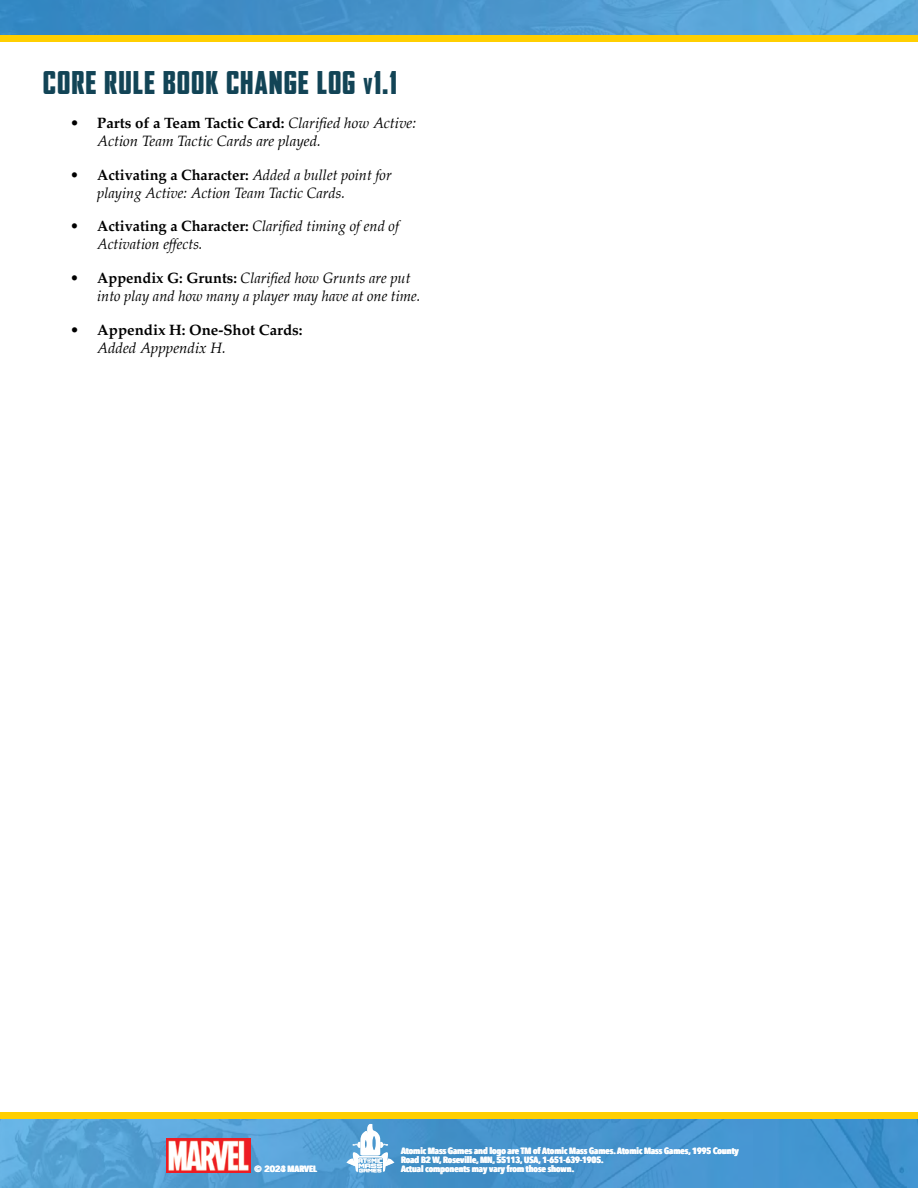
<style>
.page{position:relative;width:918px;height:1188px;background:#fff}
.page>*{position:absolute;margin:0;border:0;box-sizing:border-box;transform-origin:0 0}
.t1{font:900 condensed 30px "Agency FB";letter-spacing:.05em;color:#124456;scale:1.06 1}
.t2{font:italic 15px/18px "Palatino";color:#000}
.t3{font:700 15px/18px "Palatino";color:#000}
.t4{font:700 9px/9px "Avenir Next Condensed";color:#fff}
.t5{font:900 9px "Avenir";color:#fff}
.s1{font-size:21px}
.s2{font-style:normal}
.s3{font-weight:700;font-style:normal}
.s4{font-weight:400}
.s5{font-weight:400;font-style:italic}
.s6{font-family:"Avenir";font-weight:900}
</style>
<div class="page">
<img style="left:0;top:0;width:918px;height:35px">
<div style="left:0;top:35px;width:918px;height:7px;background:#ffcf01"></div>
<img style="left:0;top:1119px;width:918px;height:69px">
<div style="left:0;top:1112px;width:918px;height:7px;background:#ffcf01"></div>
<svg style="left:346px;top:1124px;width:48px;height:48px"></svg>
<img style="left:167px;top:1139px;width:83px;height:33px">
<h1 class="t1" style="left:43px;top:66px;width:335px">CORE RULE BOOK CHANGE LOG <span class="s1">v</span>1.1</h1>
<p class="t2" style="left:97px;top:114px;width:321px;text-indent:-27px"><span class="s2">•</span> <span class="s3">Parts of a Team Tactic Card:</span> Clarified how Active:<br>Action Team Tactic Cards are played.</p>
<p class="t2" style="left:97px;top:165px;width:296px;text-indent:-27px"><span class="s2">•</span> <span class="s3">Activating a Character:</span> Added a bullet point for playing Active: Action Team Tactic Cards.</p>
<p class="t2" style="left:97px;top:217px;width:303px;text-indent:-27px"><span class="s2">•</span> <span class="s3">Activating a Character:</span> Clarified timing of end of<br>Activation effects.</p>
<p class="t2" style="left:97px;top:269px;width:325px;text-indent:-27px"><span class="s2">•</span> <span class="s3">Appendix G: Grunts:</span> Clarified how Grunts are put into play and how many a player may have at one time.</p>
<p class="t3" style="left:97px;top:320px;width:207px;text-indent:-27px"><span class="s4">•</span> Appendix H: One-Shot Cards:<br><span class="s5">Added Apppendix H.</span></p>
<p class="t4" style="left:401px;top:1146px;width:339px">Atomic Mass Games and logo are TM of Atomic Mass Games. Atomic Mass Games, 1995 County<br>Road B2 W, Roseville, MN, 55113, USA, 1-651-639-1905.</p>
<p class="t4" style="left:254px;top:1164px;width:64px"><span class="s6">© 2024</span> MARVEL</p>
<p class="t4" style="left:401px;top:1164px;width:175px">Actual components may vary from those shown.</p>
<p class="t5" style="left:281px;top:1161px;width:7px">3</p>
</div>
